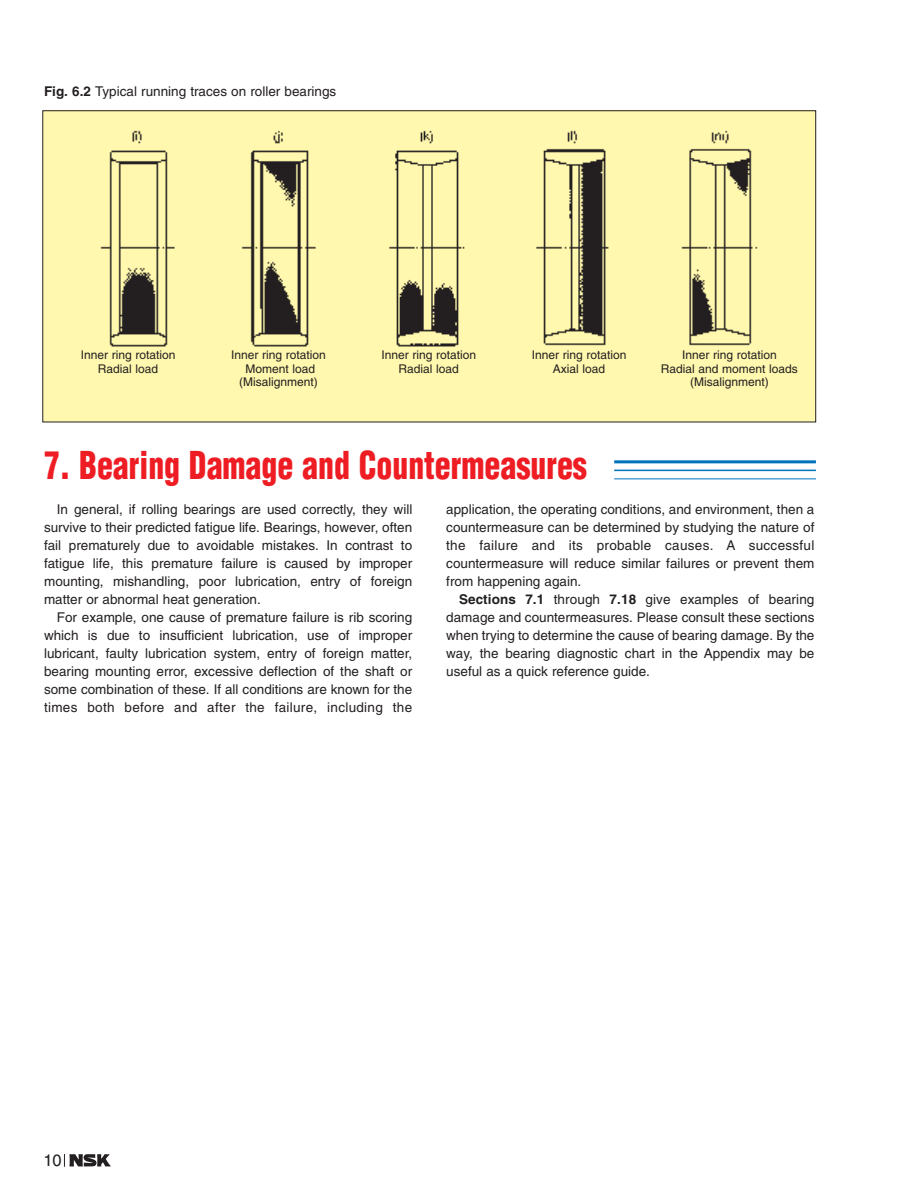
<style>
.page{position:relative;width:918px;height:1188px;background:#fff}
.page>*{position:absolute;margin:0;border:0;box-sizing:border-box;transform-origin:0 0}
.t1{font:900 condensed 37.5px "Helvetica";color:#ee1d23;scale:.85 1}
.t2{font:16.5px "Helvetica";color:#231f20}
.t3{font:13.5px/18px "Helvetica";color:#231f20;text-align:justify}
.t4{font:12px/13.5px "Helvetica";color:#231f20;text-align:center}
.s1{font-weight:700}
</style>
<div class="page">
<svg style="left:64px;top:1154px;width:47px;height:13px"></svg>
<hr style="left:614px;top:460px;width:202px;height:3px;background:#0072bc">
<hr style="left:614px;top:470px;width:202px;height:1px;background:#0072bc">
<hr style="left:614px;top:478px;width:202px;height:1px;background:#0072bc">
<div style="left:43px;top:111px;width:773px;height:311px;background:#fff8ae"></div>
<img style="left:100px;top:130px;width:658px;height:217px">
<p class="t3" style="left:44px;top:84px;width:294px"><span class="s1">Fig. 6.2</span> Typical running traces on roller bearings</p>
<p class="t4" style="left:81px;top:349px;width:96px">Inner ring rotation<br>Radial load</p>
<p class="t4" style="left:231px;top:349px;width:96px">Inner ring rotation<br>Moment load (Misalignment)</p>
<p class="t4" style="left:381px;top:349px;width:96px">Inner ring rotation<br>Radial load</p>
<p class="t4" style="left:532px;top:349px;width:96px">Inner ring rotation<br>Axial load</p>
<p class="t4" style="left:661px;top:349px;width:139px">Inner ring rotation<br>Radial and moment loads (Misalignment)</p>
<h1 class="t1" style="left:44px;top:444px;width:640px">7. Bearing Damage and Countermeasures</h1>
<p class="t3" style="left:44px;top:501px;width:370px;text-indent:13px">In general, if rolling bearings are used correctly, they will survive to their predicted fatigue life. Bearings, however, often fail prematurely due to avoidable mistakes. In contrast to fatigue life, this premature failure is caused by improper mounting, mishandling, poor lubrication, entry of foreign matter or abnormal heat generation.</p>
<p class="t3" style="left:44px;top:609px;width:370px;text-indent:13px">For example, one cause of premature failure is rib scoring which is due to insufficient lubrication, use of improper lubricant, faulty lubrication system, entry of foreign matter, bearing mounting error, excessive deflection of the shaft or some combination of these. If all conditions are known for the times both before and after the failure, including the</p>
<p class="t3" style="left:446px;top:501px;width:370px">application, the operating conditions, and environment, then a countermeasure can be determined by studying the nature of the failure and its probable causes. A successful countermeasure will reduce similar failures or prevent them from happening again.</p>
<p class="t3" style="left:446px;top:591px;width:370px;text-indent:13px"><span class="s1">Sections 7.1</span> through <span class="s1">7.18</span> give examples of bearing damage and countermeasures. Please consult these sections when trying to determine the cause of bearing damage. By the way, the bearing diagnostic chart in the Appendix may be useful as a quick reference guide.</p>
<p class="t2" style="left:43px;top:1154px;width:20px">10</p>
</div>
